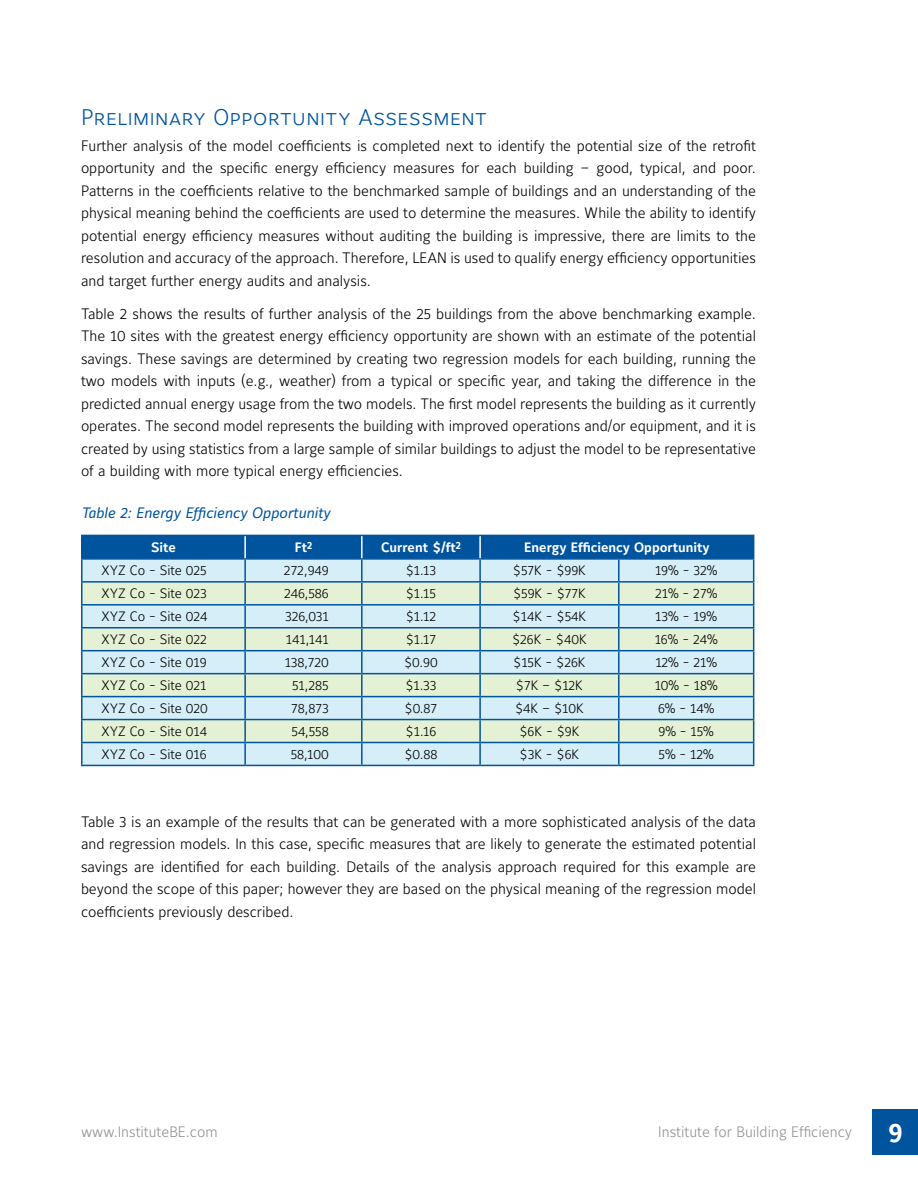
<style>
.page{position:relative;width:918px;height:1188px;background:#fff}
.page>*{position:absolute;margin:0;border:0;box-sizing:border-box;transform-origin:0 0}
.t1{font:27px "Maurea Bold Lf";color:#fff}
.t2{font:22.5px "Maurea Light Caps Lf";letter-spacing:-.005em;color:#00549e}
.t3{font:15px/22.5px "Maurea Light Lf";color:#000;text-align:justify}
.t4{font:15px "Maurea Light Lf";color:#919195}
.t5{font:15px "Maurea Regular Italic Lf";color:#00549e}
.t6{font:13.5px "Maurea Light Lf";color:#000}
.t7{font:13.5px "Maurea Bold Lf";color:#fff}
</style>
<div class="page">
<div style="left:873px;top:1110px;width:45px;height:45px;background:#00549e"></div>
<hr style="left:81px;top:765px;width:164px;height:1px;background:#00549e">
<hr style="left:245px;top:765px;width:117px;height:1px;background:#00549e">
<hr style="left:362px;top:765px;width:118px;height:1px;background:#00549e">
<hr style="left:480px;top:765px;width:139px;height:1px;background:#00549e">
<hr style="left:619px;top:765px;width:135px;height:1px;background:#00549e">
<svg style="left:81px;top:535px;width:673px;height:230px;background:#b7d5db"></svg>
<hr style="left:245px;top:535px;width:117px;height:1px;background:#00549e">
<hr style="left:362px;top:535px;width:118px;height:1px;background:#00549e">
<hr style="left:81px;top:558px;width:164px;height:2px;background:#00549e">
<hr style="left:245px;top:558px;width:117px;height:2px;background:#00549e">
<hr style="left:362px;top:558px;width:118px;height:2px;background:#00549e">
<hr style="left:244px;top:536px;width:2px;height:22px;background:#fff">
<hr style="left:361px;top:536px;width:2px;height:22px;background:#fff">
<h2 class="t2" style="left:81px;top:104px;width:408px">Preliminary Opportunity Assessment</h2>
<p class="t3" style="left:81px;top:135px;width:677px">Further analysis of the model coefficients is completed next to identify the potential size of the retrofit opportunity and the specific energy efficiency measures for each building – good, typical, and poor.<br>Patterns in the coefficients relative to the benchmarked sample of buildings and an understanding of the physical meaning behind the coefficients are used to determine the measures. While the ability to identify potential energy efficiency measures without auditing the building is impressive, there are limits to the resolution and accuracy of the approach. Therefore, LEAN is used to qualify energy efficiency opportunities and target further energy audits and analysis.</p>
<p class="t3" style="left:81px;top:303px;width:677px">Table 2 shows the results of further analysis of the 25 buildings from the above benchmarking example.<br>The 10 sites with the greatest energy efficiency opportunity are shown with an estimate of the potential savings. These savings are determined by creating two regression models for each building, running the two models with inputs (e.g., weather) from a typical or specific year, and taking the difference in the predicted annual energy usage from the two models. The first model represents the building as it currently operates. The second model represents the building with improved operations and/or equipment, and it is created by using statistics from a large sample of similar buildings to adjust the model to be representative of a building with more typical energy efficiencies.</p>
<p class="t5" style="left:81px;top:504px;width:251px">Table 2: Energy Efficiency Opportunity</p>
<p class="t7" style="left:151px;top:540px;width:26px">Site</p>
<p class="t7" style="left:295px;top:540px;width:19px">Ft<sup>2</sup></p>
<p class="t7" style="left:381px;top:540px;width:81px">Current $/ft<sup>2</sup></p>
<p class="t7" style="left:524px;top:540px;width:187px">Energy Efficiency Opportunity</p>
<p class="t6" style="left:101px;top:563px;width:107px">XYZ Co - Site 025</p>
<p class="t6" style="left:284px;top:563px;width:46px">272,949</p>
<p class="t6" style="left:406px;top:563px;width:32px">$1.13</p>
<p class="t6" style="left:513px;top:563px;width:74px">$57K - $99K</p>
<p class="t6" style="left:655px;top:563px;width:64px">19% - 32%</p>
<p class="t6" style="left:101px;top:586px;width:107px">XYZ Co - Site 023</p>
<p class="t6" style="left:284px;top:586px;width:46px">246,586</p>
<p class="t6" style="left:406px;top:586px;width:32px">$1.15</p>
<p class="t6" style="left:513px;top:586px;width:74px">$59K - $77K</p>
<p class="t6" style="left:655px;top:586px;width:64px">21% - 27%</p>
<p class="t6" style="left:101px;top:609px;width:108px">XYZ Co - Site 024</p>
<p class="t6" style="left:285px;top:609px;width:45px">326,031</p>
<p class="t6" style="left:406px;top:609px;width:32px">$1.12</p>
<p class="t6" style="left:513px;top:609px;width:75px">$14K - $54K</p>
<p class="t6" style="left:655px;top:609px;width:63px">13% - 19%</p>
<p class="t6" style="left:101px;top:632px;width:107px">XYZ Co - Site 022</p>
<p class="t6" style="left:286px;top:632px;width:44px">141,141</p>
<p class="t6" style="left:406px;top:632px;width:32px">$1.17</p>
<p class="t6" style="left:512px;top:632px;width:76px">$26K - $40K</p>
<p class="t6" style="left:655px;top:632px;width:65px">16% - 24%</p>
<p class="t6" style="left:101px;top:655px;width:107px">XYZ Co - Site 019</p>
<p class="t6" style="left:285px;top:655px;width:46px">138,720</p>
<p class="t6" style="left:404px;top:655px;width:35px">$0.90</p>
<p class="t6" style="left:513px;top:655px;width:74px">$15K - $26K</p>
<p class="t6" style="left:655px;top:655px;width:63px">12% - 21%</p>
<p class="t6" style="left:101px;top:678px;width:107px">XYZ Co - Site 021</p>
<p class="t6" style="left:292px;top:678px;width:38px">51,285</p>
<p class="t6" style="left:405px;top:678px;width:33px">$1.33</p>
<p class="t6" style="left:516px;top:678px;width:68px">$7K – $12K</p>
<p class="t6" style="left:655px;top:678px;width:64px">10% - 18%</p>
<p class="t6" style="left:101px;top:701px;width:108px">XYZ Co - Site 020</p>
<p class="t6" style="left:291px;top:701px;width:39px">78,873</p>
<p class="t6" style="left:405px;top:701px;width:34px">$0.87</p>
<p class="t6" style="left:515px;top:701px;width:70px">$4K – $10K</p>
<p class="t6" style="left:658px;top:701px;width:58px">6% - 14%</p>
<p class="t6" style="left:101px;top:724px;width:107px">XYZ Co - Site 014</p>
<p class="t6" style="left:292px;top:724px;width:39px">54,558</p>
<p class="t6" style="left:406px;top:724px;width:32px">$1.16</p>
<p class="t6" style="left:520px;top:724px;width:61px">$6K - $9K</p>
<p class="t6" style="left:659px;top:724px;width:57px">9% - 15%</p>
<p class="t6" style="left:101px;top:747px;width:107px">XYZ Co - Site 016</p>
<p class="t6" style="left:291px;top:747px;width:40px">58,100</p>
<p class="t6" style="left:404px;top:747px;width:35px">$0.88</p>
<p class="t6" style="left:520px;top:747px;width:61px">$3K - $6K</p>
<p class="t6" style="left:659px;top:747px;width:57px">5% - 12%</p>
<p class="t3" style="left:81px;top:811px;width:677px">Table 3 is an example of the results that can be generated with a more sophisticated analysis of the data and regression models. In this case, specific measures that are likely to generate the estimated potential savings are identified for each building. Details of the analysis approach required for this example are beyond the scope of this paper; however they are based on the physical meaning of the regression model coefficients previously described.</p>
<p class="t4" style="left:81px;top:1124px;width:138px">www.InstituteBE.com</p>
<p class="t4" style="left:658px;top:1124px;width:195px">Institute for Building Efficiency</p>
<h1 class="t1" style="left:889px;top:1118px;width:15px">9</h1>
</div>
